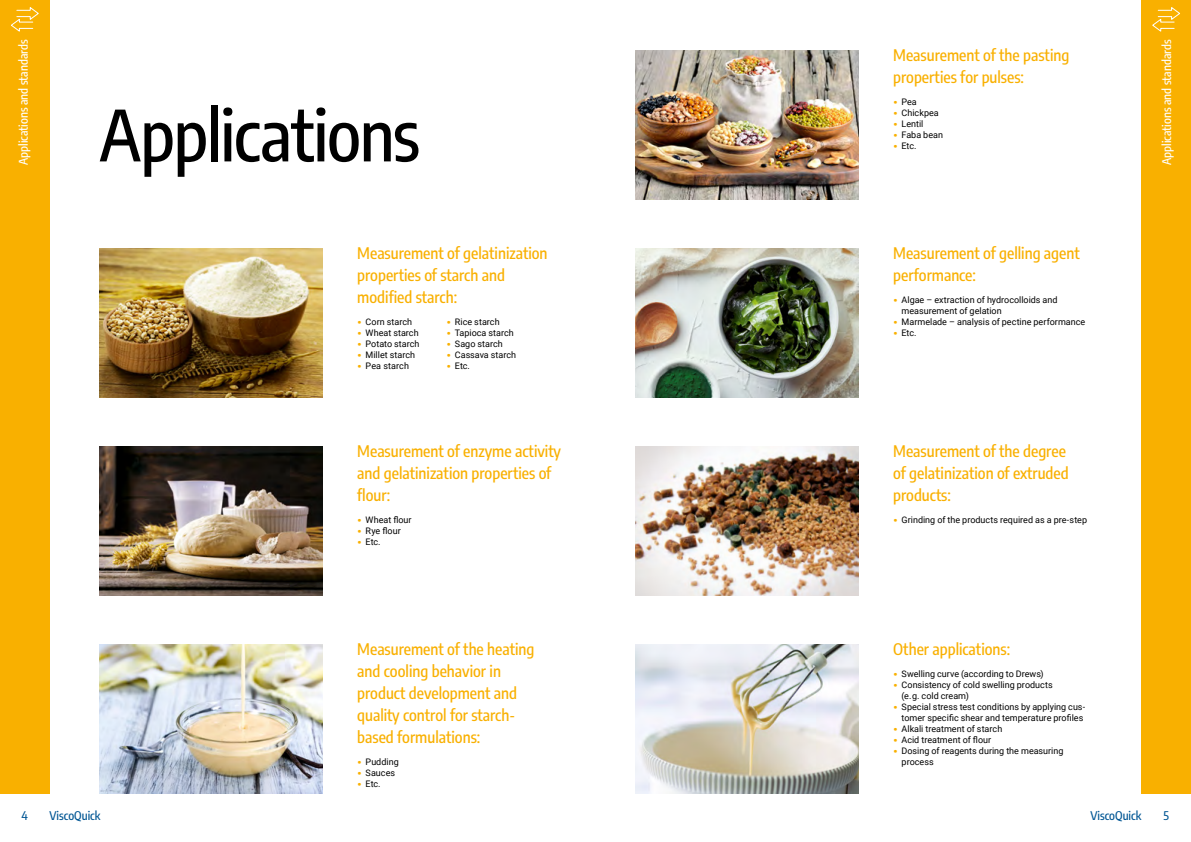
<style>
.page{position:relative;width:1191px;height:842px;background:#fff}
.page>*{position:absolute;margin:0;border:0;box-sizing:border-box;transform-origin:0 0}
.t1{font:500 70px "Encode Sans Condensed";letter-spacing:-.02em;color:#000}
.t2{font:500 16px/22px "Encode Sans Condensed";color:#f9b000}
.t3{font:500 12px "Encode Sans Condensed";color:#fff}
.t4{font:500 12px "Encode Sans Condensed";color:#005694}
.t5{font:9px/11px "Roboto";color:#000}
.s1{font-size:13px;color:#f9b000}
</style>
<div class="page">
<div style="left:0;top:0;width:50px;height:794px;background:#f9b000"></div>
<div style="left:1141px;top:0;width:50px;height:794px;background:#f9b000"></div>
<img style="left:99px;top:248px;width:223px;height:150px">
<img style="left:635px;top:248px;width:223px;height:150px">
<img style="left:635px;top:50px;width:223px;height:150px">
<img style="left:99px;top:446px;width:223px;height:150px">
<img style="left:635px;top:446px;width:223px;height:150px">
<img style="left:99px;top:644px;width:223px;height:150px">
<img style="left:635px;top:644px;width:223px;height:150px">
<svg style="left:11px;top:7px;width:28px;height:25px"></svg>
<svg style="left:1152px;top:7px;width:28px;height:25px"></svg>
<h3 class="t3" style="left:15px;top:165px;width:127px;rotate:-90deg">Applications and standards</h3>
<h1 class="t1" style="left:99px;top:85px;width:322px">Applications</h1>
<h2 class="t2" style="left:357px;top:242px;width:192px">Measurement of gelatinization properties of starch and modified starch:</h2>
<p class="t5" style="left:357px;top:316px;width:56px"><span class="s1">•</span> Corn starch</p>
<p class="t5" style="left:357px;top:327px;width:63px"><span class="s1">•</span> Wheat starch</p>
<p class="t5" style="left:357px;top:338px;width:64px"><span class="s1">•</span> Potato starch</p>
<p class="t5" style="left:357px;top:349px;width:59px"><span class="s1">•</span> Millet starch</p>
<p class="t5" style="left:357px;top:360px;width:53px"><span class="s1">•</span> Pea starch</p>
<p class="t5" style="left:446px;top:316px;width:55px"><span class="s1">•</span> Rice starch</p>
<p class="t5" style="left:446px;top:327px;width:69px"><span class="s1">•</span> Tapioca starch</p>
<p class="t5" style="left:446px;top:338px;width:58px"><span class="s1">•</span> Sago starch</p>
<p class="t5" style="left:446px;top:349px;width:71px"><span class="s1">•</span> Cassava starch</p>
<p class="t5" style="left:446px;top:360px;width:25px"><span class="s1">•</span> Etc.</p>
<h2 class="t2" style="left:357px;top:440px;width:205px">Measurement of enzyme activity and gelatinization properties of flour:</h2>
<p class="t5" style="left:357px;top:514px;width:56px"><span class="s1">•</span> Wheat flour</p>
<p class="t5" style="left:357px;top:525px;width:45px"><span class="s1">•</span> Rye flour</p>
<p class="t5" style="left:357px;top:536px;width:25px"><span class="s1">•</span> Etc.</p>
<h2 class="t2" style="left:357px;top:638px;width:179px">Measurement of the heating and cooling behavior in product development and quality control for starch&shy;based formulations:</h2>
<p class="t5" style="left:357px;top:756px;width:43px"><span class="s1">•</span> Pudding</p>
<p class="t5" style="left:357px;top:767px;width:39px"><span class="s1">•</span> Sauces</p>
<p class="t5" style="left:357px;top:778px;width:25px"><span class="s1">•</span> Etc.</p>
<h2 class="t2" style="left:893px;top:44px;width:178px">Measurement of the pasting properties for pulses:</h2>
<p class="t5" style="left:893px;top:96px;width:25px"><span class="s1">•</span> Pea</p>
<p class="t5" style="left:893px;top:107px;width:47px"><span class="s1">•</span> Chickpea</p>
<p class="t5" style="left:893px;top:118px;width:32px"><span class="s1">•</span> Lentil</p>
<p class="t5" style="left:893px;top:129px;width:51px"><span class="s1">•</span> Faba bean</p>
<p class="t5" style="left:893px;top:140px;width:25px"><span class="s1">•</span> Etc.</p>
<h2 class="t2" style="left:893px;top:242px;width:188px">Measurement of gelling agent performance:</h2>
<p class="t5" style="left:901px;top:294px;width:157px;text-indent:-8px"><span class="s1">•</span> Algae – extraction of hydrocolloids and measurement of gelation</p>
<p class="t5" style="left:893px;top:316px;width:194px"><span class="s1">•</span> Marmelade – analysis of pectine performance</p>
<p class="t5" style="left:893px;top:327px;width:25px"><span class="s1">•</span> Etc.</p>
<h2 class="t2" style="left:893px;top:440px;width:177px">Measurement of the degree of gelatinization of extruded products:</h2>
<p class="t5" style="left:893px;top:514px;width:195px"><span class="s1">•</span> Grinding of the products required as a pre-step</p>
<h2 class="t2" style="left:893px;top:638px;width:118px">Other applications:</h2>
<p class="t5" style="left:893px;top:668px;width:152px"><span class="s1">•</span> Swelling curve (according to Drews)</p>
<p class="t5" style="left:901px;top:679px;width:153px;text-indent:-8px"><span class="s1">•</span> Consistency of cold swelling products (e. g. cold cream)</p>
<p class="t5" style="left:893px;top:701px;width:193px;text-align:right"><span class="s1">•</span> Special stress test conditions by applying cus&shy;tomer specific shear and temperature profiles</p>
<p class="t5" style="left:893px;top:723px;width:111px"><span class="s1">•</span> Alkali treatment of starch</p>
<p class="t5" style="left:893px;top:734px;width:99px"><span class="s1">•</span> Acid treatment of flour</p>
<p class="t5" style="left:901px;top:745px;width:163px;text-indent:-8px"><span class="s1">•</span> Dosing of reagents during the measuring process</p>
<h3 class="t3" style="left:1158px;top:165px;width:127px;rotate:-90deg">Applications and standards</h3>
<h3 class="t4" style="left:22px;top:807px;width:8px">4</h3>
<h3 class="t4" style="left:50px;top:807px;width:52px">ViscoQuick</h3>
<h3 class="t4" style="left:1090px;top:807px;width:52px">ViscoQuick</h3>
<h3 class="t4" style="left:1163px;top:807px;width:7px">5</h3>
</div>
